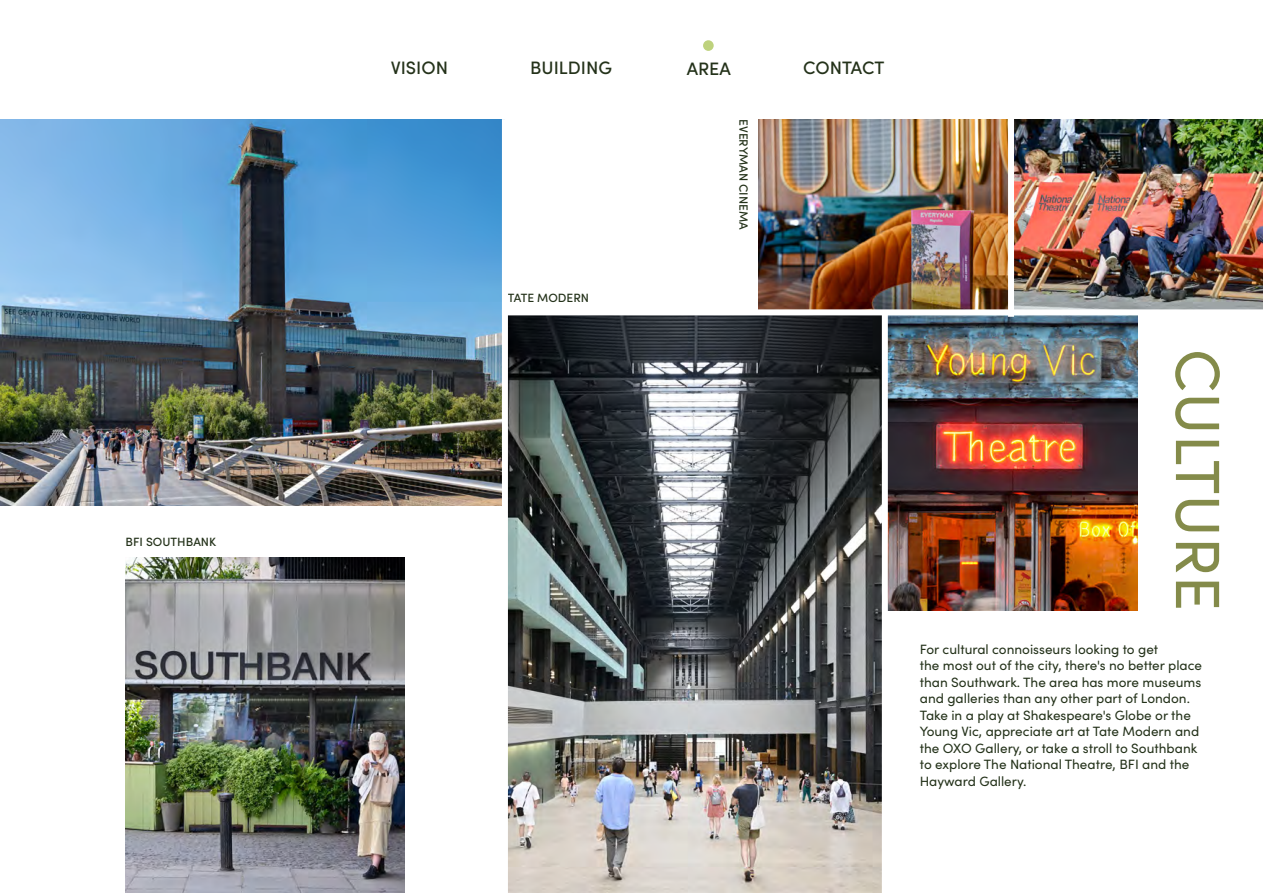
<style>
.page{position:relative;width:1263px;height:893px;background:#fff}
.page>*{position:absolute;margin:0;border:0;box-sizing:border-box;transform-origin:0 0}
.t1{font:62.7px "Sofia Pro";color:#848b4a}
.t2{font:500 18px "Sofia Pro";color:#24321a}
.t3{font:13.5px/16.5px "Sofia Pro";color:#24321a}
.t4{font:500 12px "Sofia Pro";color:#24321a}
</style>
<div class="page">
<img style="left:0;top:119px;width:502px;height:387px">
<img style="left:758px;top:119px;width:505px;height:190px">
<img style="left:888px;top:315px;width:249px;height:296px">
<img style="left:126px;top:557px;width:279px;height:336px">
<img style="left:508px;top:315px;width:374px;height:578px">
<div style="left:703px;top:40px;width:11px;height:11px;background:#bed27d;border-radius:50%"></div>
<div style="left:1008px;top:119px;width:6px;height:198px;background:#fff"></div>
<p class="t4" style="left:126px;top:533px;width:92px">BFI SOUTHBANK</p>
<h2 class="t2" style="left:391px;top:54px;width:59px">VISION</h2>
<h2 class="t2" style="left:530px;top:54px;width:83px">BUILDING</h2>
<h2 class="t2" style="left:687px;top:55px;width:46px">AREA</h2>
<h2 class="t2" style="left:803px;top:54px;width:83px">CONTACT</h2>
<p class="t4" style="left:508px;top:288px;width:83px">TATE MODERN</p>
<p class="t4" style="left:752px;top:119px;width:112px;rotate:90deg">EVERYMAN CINEMA</p>
<h1 class="t1" style="left:1243px;top:349px;width:263px;rotate:90deg">CULTURE</h1>
<p class="t3" style="left:920px;top:640px;width:284px">For cultural connoisseurs looking to get<br>the most out of the city, there's no better place than Southwark. The area has more museums and galleries than any other part of London.<br>Take in a play at Shakespeare's Globe or the Young Vic, appreciate art at Tate Modern and the OXO Gallery, or take a stroll to Southbank to explore The National Theatre, BFI and the Hayward Gallery.</p>
</div>
